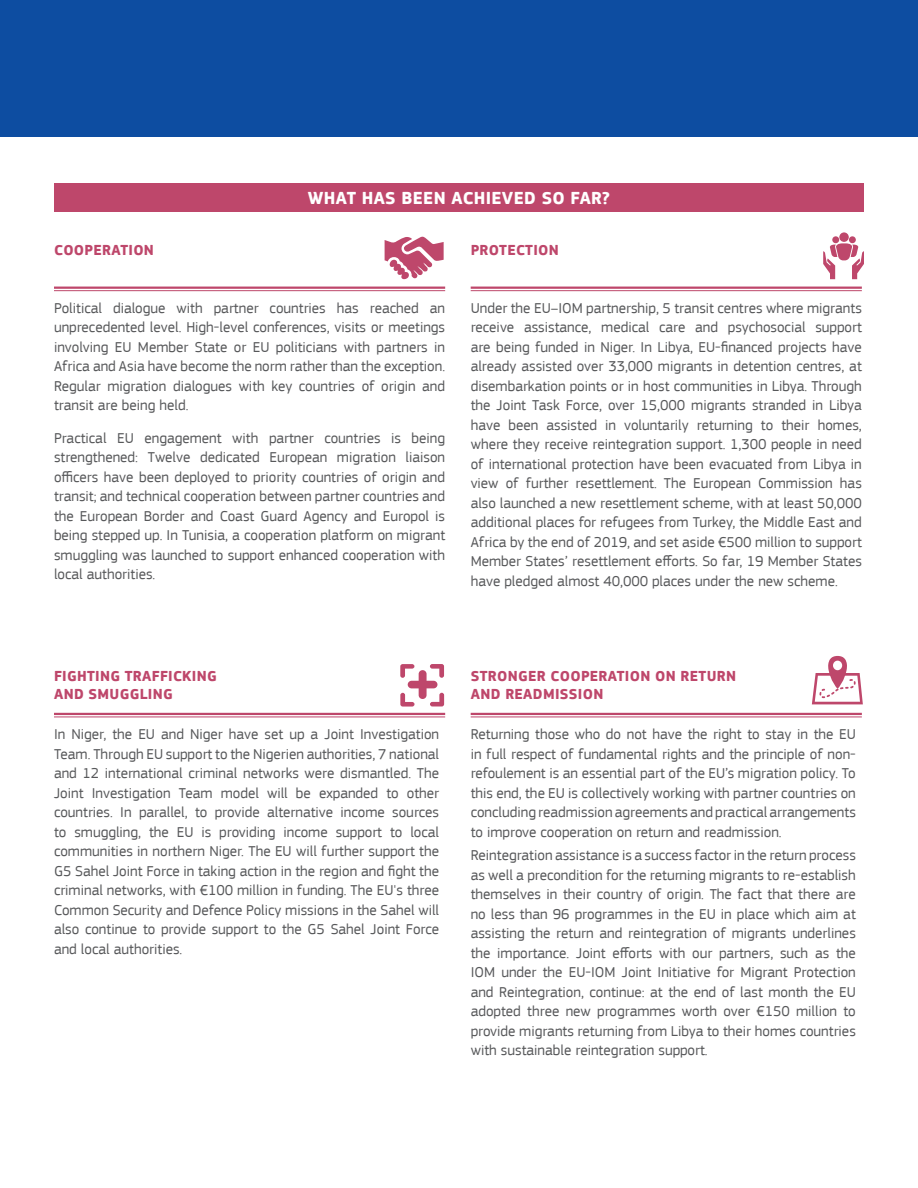
<style>
.page{position:relative;width:918px;height:1188px;background:#fff}
.page>*{position:absolute;margin:0;border:0;box-sizing:border-box;transform-origin:0 0}
.t1{font:700 18px "EC Square Sans Pro";letter-spacing:.02em;color:#fff}
.t2{font:15px/19.5px "EC Square Sans Pro";color:#57585a;text-align:justify}
.t3{font:700 15px/18px "EC Square Sans Pro";letter-spacing:.02em;color:#be476b}
</style>
<div class="page">
<div style="left:0;top:0;width:918px;height:136px;background:#0d4da1"></div>
<svg style="left:54px;top:715px;width:391px;height:2px"></svg>
<svg style="left:471px;top:715px;width:391px;height:2px"></svg>
<hr style="left:54px;top:287px;width:391px;height:2px;background:#be476b">
<hr style="left:54px;top:290px;width:391px;height:1px;background:#be476b">
<hr style="left:471px;top:287px;width:391px;height:2px;background:#be476b">
<hr style="left:471px;top:290px;width:391px;height:1px;background:#be476b">
<hr style="left:54px;top:713px;width:391px;height:2px;background:#be476b">
<hr style="left:54px;top:717px;width:391px;height:1px;background:#be476b">
<hr style="left:471px;top:713px;width:391px;height:2px;background:#be476b">
<hr style="left:471px;top:717px;width:391px;height:1px;background:#be476b">
<div style="left:54px;top:183px;width:810px;height:28px;background:#be476b"></div>
<svg style="left:385px;top:236px;width:59px;height:44px"></svg>
<svg style="left:400px;top:664px;width:44px;height:43px"></svg>
<div style="left:839px;top:232px;width:10px;height:10px;background:#be476b;border-radius:50%"></div>
<div style="left:849px;top:236px;width:7px;height:7px;background:#be476b;border-radius:50%"></div>
<div style="left:832px;top:236px;width:7px;height:7px;background:#be476b;border-radius:50%"></div>
<svg style="left:823px;top:243px;width:41px;height:36px"></svg>
<svg style="left:812px;top:656px;width:51px;height:48px"></svg>
<p class="t1" style="left:308px;top:187px;width:304px">WHAT HAS BEEN ACHIEVED SO FAR?</p>
<p class="t3" style="left:54px;top:242px;width:101px">COOPERATION</p>
<p class="t3" style="left:471px;top:242px;width:90px">PROTECTION</p>
<p class="t2" style="left:54px;top:298px;width:393px">Political dialogue with partner countries has reached an unprecedented level. High-level conferences, visits or meetings involving EU Member State or EU politicians with partners in Africa and Asia have become the norm rather than the exception.<br>Regular migration dialogues with key countries of origin and transit are being held.</p>
<p class="t2" style="left:54px;top:428px;width:393px">Practical EU engagement with partner countries is being strengthened: Twelve dedicated European migration liaison officers have been deployed to priority countries of origin and transit; and technical cooperation between partner countries and the European Border and Coast Guard Agency and Europol is being stepped up. In Tunisia, a cooperation platform on migrant smuggling was launched to support enhanced cooperation with local authorities.</p>
<p class="t2" style="left:471px;top:298px;width:393px">Under the EU–IOM partnership, 5 transit centres where migrants receive assistance, medical care and psychosocial support are being funded in Niger. In Libya, EU-financed projects have already assisted over 33,000 migrants in detention centres, at disembarkation points or in host communities in Libya. Through the Joint Task Force, over 15,000 migrants stranded in Libya have been assisted in voluntarily returning to their homes, where they receive reintegration support. 1,300 people in need of international protection have been evacuated from Libya in view of further resettlement. The European Commission has also launched a new resettlement scheme, with at least 50,000 additional places for refugees from Turkey, the Middle East and Africa by the end of 2019, and set aside €500 million to support Member States’ resettlement efforts. So far, 19 Member States have pledged almost 40,000 places under the new scheme.</p>
<p class="t3" style="left:54px;top:668px;width:164px">FIGHTING TRAFFICKING<br>AND SMUGGLING</p>
<p class="t3" style="left:471px;top:668px;width:267px">STRONGER COOPERATION ON RETURN<br>AND READMISSION</p>
<p class="t2" style="left:54px;top:724px;width:387px">In Niger, the EU and Niger have set up a Joint Investigation Team. Through EU support to the Nigerien authorities, 7 national and 12 international criminal networks were dismantled. The Joint Investigation Team model will be expanded to other countries. In parallel, to provide alternative income sources to smuggling, the EU is providing income support to local communities in northern Niger. The EU will further support the G5 Sahel Joint Force in taking action in the region and fight the criminal networks, with €100 million in funding. The EU's three Common Security and Defence Policy missions in the Sahel will also continue to provide support to the G5 Sahel Joint Force and local authorities.</p>
<p class="t2" style="left:471px;top:724px;width:387px">Returning those who do not have the right to stay in the EU in full respect of fundamental rights and the principle of non&shy;refoulement is an essential part of the EU’s migration policy. To this end, the EU is collectively working with partner countries on concluding readmission agreements and practical arrangements to improve cooperation on return and readmission.</p>
<p class="t2" style="left:471px;top:846px;width:387px">Reintegration assistance is a success factor in the return process as well a precondition for the returning migrants to re-establish themselves in their country of origin. The fact that there are no less than 96 programmes in the EU in place which aim at assisting the return and reintegration of migrants underlines the importance. Joint efforts with our partners, such as the IOM under the EU-IOM Joint Initiative for Migrant Protection and Reintegration, continue: at the end of last month the EU adopted three new programmes worth over €150 million to provide migrants returning from Libya to their homes countries with sustainable reintegration support.</p>
</div>
